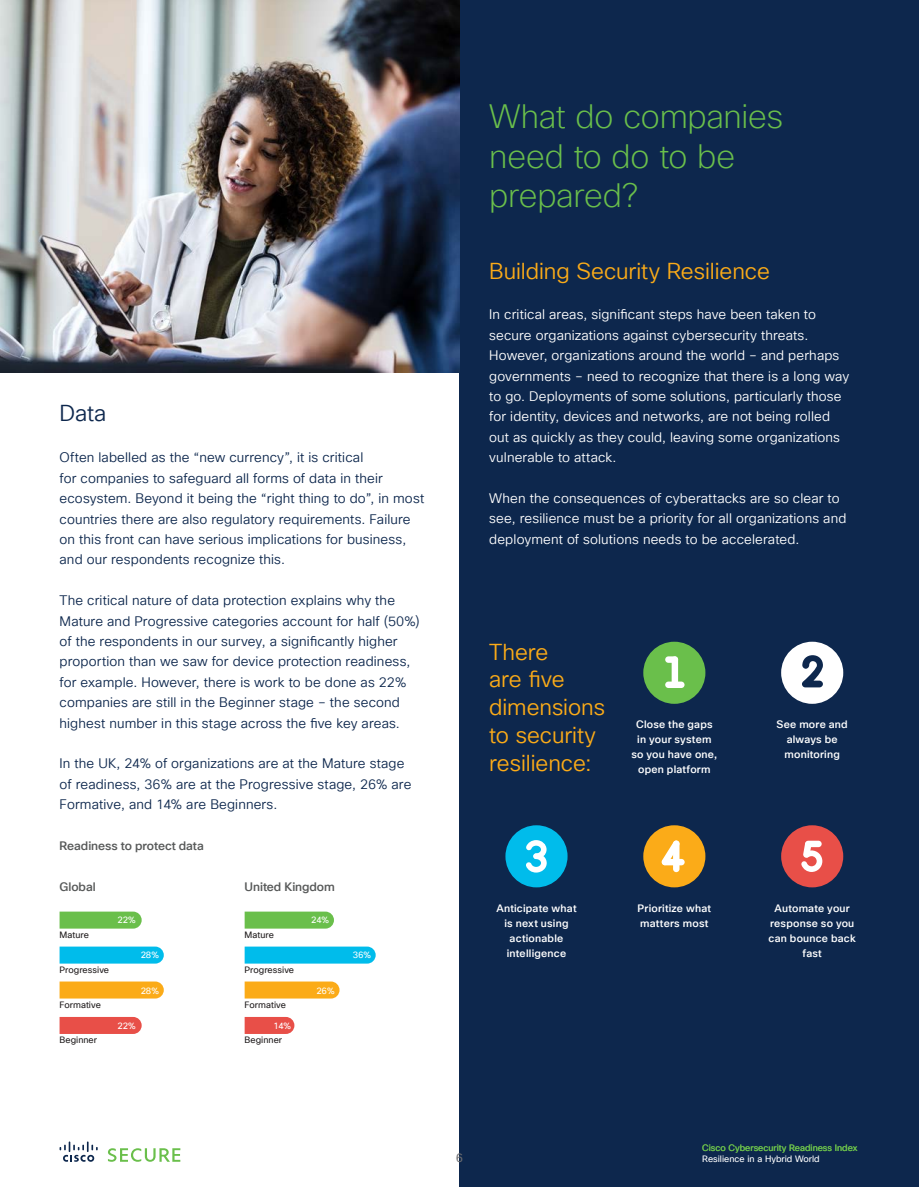
<style>
.page{position:relative;width:919px;height:1187px;background:#fff}
.page>*{position:absolute;margin:0;border:0;box-sizing:border-box;transform-origin:0 0}
.t1{font:200 33px/39.6px "Cisco Sans TT";letter-spacing:-.01em;color:#6abf4b}
.t2{font:22.5px/27.8px "Cisco Sans TT Light";letter-spacing:-.005em;color:#fbab18}
.t3{font:22.5px "Cisco Sans TT Light";color:#0d274d}
.t4{font:13.5px/20.4px "Cisco Sans TT Light";letter-spacing:.01em;color:#0d274d}
.t5{font:13.5px/20.4px "Cisco Sans TT Light";letter-spacing:.01em;color:#fff}
.t6{font:500 12px "Cisco Sans TT";letter-spacing:-.005em;color:#575959}
.t7{font:12px "Cisco Sans TT";color:#6c6d70}
.t8{font:500 10.5px/15px "Cisco Sans TT";letter-spacing:.02em;color:#fff;text-align:center}
.t9{font:9px "Cisco Sans TT";letter-spacing:.005em;color:#231f20}
.t10{font:9px "Cisco Sans TT";color:#fff}
.t11{font:9px "Cisco Sans TT";color:#6abf4b}
</style>
<div class="page">
<div style="left:459px;top:0;width:459px;height:1186px;background:#0d274d"></div>
<img style="left:0;top:0;width:459px;height:372px">
<svg style="left:60px;top:911px;width:82px;height:17px"></svg>
<svg style="left:244px;top:911px;width:90px;height:17px;background:#73c255"></svg>
<svg style="left:60px;top:946px;width:104px;height:17px;background:#0dbfec"></svg>
<svg style="left:244px;top:946px;width:131px;height:17px;background:#0cbfeb"></svg>
<svg style="left:60px;top:981px;width:104px;height:17px;background:#fbaf23"></svg>
<svg style="left:244px;top:981px;width:95px;height:17px;background:#fbaf23"></svg>
<svg style="left:60px;top:1017px;width:82px;height:16px"></svg>
<svg style="left:244px;top:1017px;width:50px;height:16px"></svg>
<div style="left:643px;top:641px;width:62px;height:62px;background:#6abf4b;border-radius:50%"></div>
<div style="left:671px;top:656px;width:7px;height:32px;background:#fff;border-radius:3px"></div>
<div style="left:665px;top:681px;width:19px;height:7px;background:#fff;border-radius:3px"></div>
<div style="left:665px;top:656px;width:13px;height:6px;background:#fff;border-radius:3px"></div>
<div style="left:505px;top:825px;width:62px;height:62px;background:#00bceb;border-radius:50%"></div>
<svg style="left:526px;top:840px;width:20px;height:32px"></svg>
<div style="left:643px;top:825px;width:62px;height:62px;background:#fbab18;border-radius:50%"></div>
<div style="left:673px;top:840px;width:6px;height:32px;background:#fff;border-radius:3px"></div>
<svg style="left:663px;top:840px;width:17px;height:18px"></svg>
<div style="left:661px;top:858px;width:23px;height:7px;background:#fff;border-radius:3px"></div>
<div style="left:781px;top:825px;width:62px;height:62px;background:#e84f48;border-radius:50%"></div>
<svg style="left:805px;top:840px;width:16px;height:7px"></svg>
<svg style="left:801px;top:841px;width:21px;height:30px"></svg>
<div style="left:781px;top:641px;width:62px;height:62px;background:#fff;border-radius:50%"></div>
<svg style="left:802px;top:655px;width:20px;height:32px"></svg>
<svg style="left:60px;top:1141px;width:38px;height:20px"></svg>
<svg style="left:108px;top:1148px;width:72px;height:13px"></svg>
<h2 class="t3" style="left:60px;top:399px;width:48px">Data</h2>
<p class="t4" style="left:60px;top:447px;width:366px">Often labelled as the “new currency”, it is critical<br>for companies to safeguard all forms of data in their ecosystem. Beyond it being the “right thing to do”, in most countries there are also regulatory requirements. Failure on this front can have serious implications for business, and our respondents recognize this.</p>
<p class="t4" style="left:60px;top:590px;width:361px">The critical nature of data protection explains why the Mature and Progressive categories account for half (50%) of the respondents in our survey, a significantly higher proportion than we saw for device protection readiness, for example. However, there is work to be done as 22% companies are still in the Beginner stage – the second highest number in this stage across the five key areas.</p>
<p class="t4" style="left:60px;top:753px;width:353px">In the UK, 24% of organizations are at the Mature stage of readiness, 36% are at the Progressive stage, 26% are<br>Formative, and 14% are Beginners.</p>
<p class="t6" style="left:60px;top:838px;width:146px">Readiness to protect data</p>
<p class="t6" style="left:60px;top:878px;width:38px">Global</p>
<p class="t6" style="left:244px;top:878px;width:92px">United Kingdom</p>
<p class="t9" style="left:60px;top:929px;width:31px">Mature</p>
<p class="t9" style="left:60px;top:964px;width:51px">Progressive</p>
<p class="t9" style="left:60px;top:999px;width:43px">Formative</p>
<p class="t9" style="left:60px;top:1034px;width:39px">Beginner</p>
<p class="t10" style="left:117px;top:914px;width:20px">22%</p>
<p class="t10" style="left:311px;top:914px;width:19px">24%</p>
<p class="t10" style="left:141px;top:949px;width:20px">28%</p>
<p class="t10" style="left:353px;top:949px;width:20px">36%</p>
<p class="t10" style="left:141px;top:984px;width:20px">28%</p>
<p class="t10" style="left:316px;top:984px;width:20px">26%</p>
<p class="t9" style="left:244px;top:929px;width:31px">Mature</p>
<p class="t9" style="left:244px;top:964px;width:51px">Progressive</p>
<p class="t9" style="left:244px;top:999px;width:43px">Formative</p>
<p class="t9" style="left:244px;top:1034px;width:39px">Beginner</p>
<p class="t10" style="left:117px;top:1019px;width:20px">22%</p>
<p class="t10" style="left:273px;top:1019px;width:19px">14%</p>
<h1 class="t1" style="left:489px;top:98px;width:295px">What do companies need to do to be prepared?</h1>
<h2 class="t2" style="left:489px;top:257px;width:282px">Building Security Resilience</h2>
<p class="t5" style="left:489px;top:305px;width:361px">In critical areas, significant steps have been taken to secure organizations against cybersecurity threats.<br>However, organizations around the world – and perhaps governments – need to recognize that there is a long way to go. Deployments of some solutions, particularly those for identity, devices and networks, are not being rolled out as quickly as they could, leaving some organizations vulnerable to attack.</p>
<p class="t5" style="left:489px;top:488px;width:358px">When the consequences of cyberattacks are so clear to see, resilience must be a priority for all organizations and deployment of solutions needs to be accelerated.</p>
<h2 class="t2" style="left:489px;top:638px;width:117px">There<br>are five dimensions to security resilience:</h2>
<p class="t8" style="left:631px;top:717px;width:87px">Close the gaps in your system so you have one, open platform</p>
<p class="t8" style="left:496px;top:900px;width:82px">Anticipate what is next using actionable intelligence</p>
<p class="t8" style="left:637px;top:900px;width:75px;text-align:left">Prioritize what matters most</p>
<p class="t8" style="left:776px;top:717px;width:73px">See more and always be monitoring</p>
<p class="t8" style="left:768px;top:900px;width:89px">Automate your response so you can bounce back fast</p>
<p class="t7" style="left:456px;top:1149px;width:9px">6</p>
<p class="t11" style="left:702px;top:1141px;width:157px">Cisco Cybersecurity Readiness Index</p>
<p class="t10" style="left:702px;top:1152px;width:119px">Resilience in a Hybrid World</p>
</div>
